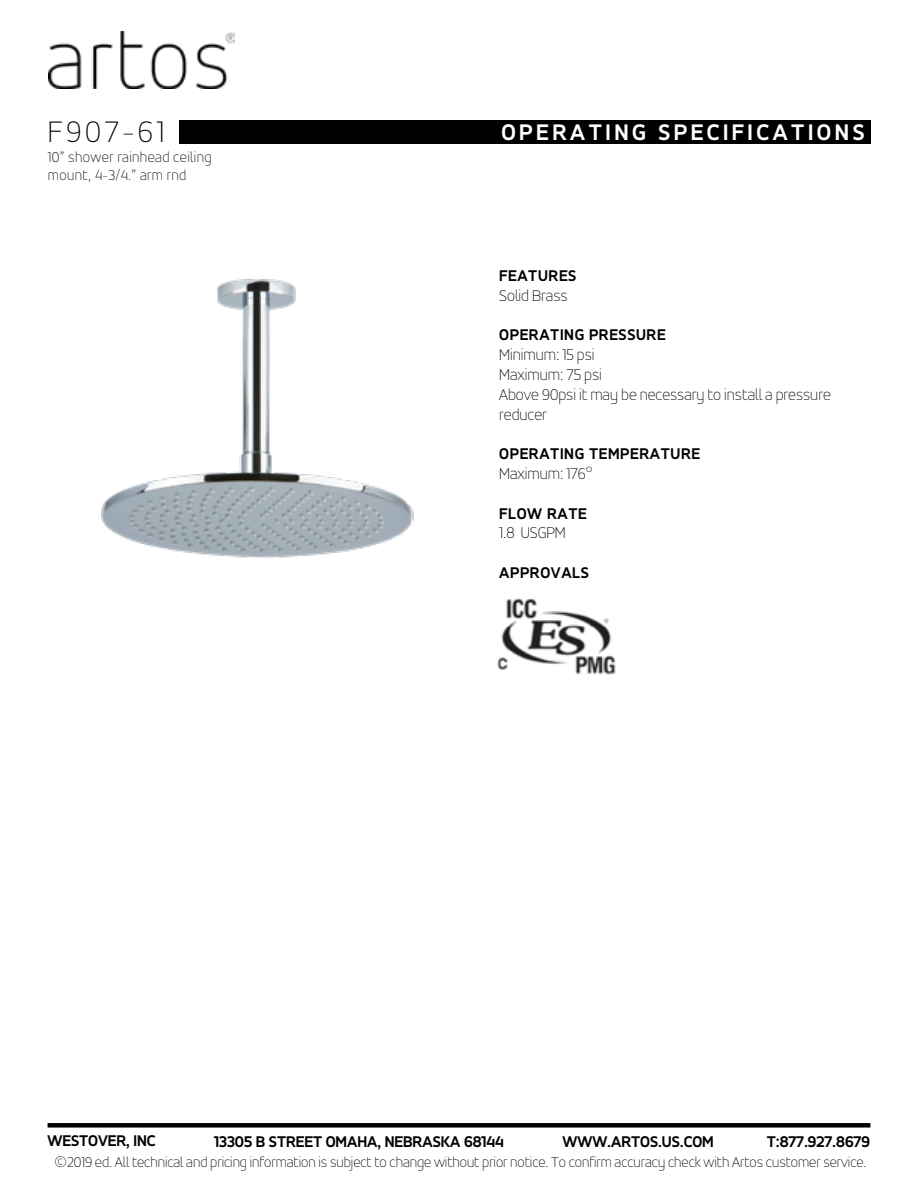
<style>
.page{position:relative;width:918px;height:1188px;background:#fff}
.page>*{position:absolute;margin:0;border:0;box-sizing:border-box;transform-origin:0 0}
.t1{font:100 31.5px "Accord Alternate";letter-spacing:.12em;color:#000}
.t2{font:700 24px "Accord Alternate";letter-spacing:.15em;color:#fff}
.t3{font:100 16.5px/19.8px "Accord Alternate";color:#000}
.t4{font:700 16.5px "Accord Alternate";color:#000}
.t5{font:700 16.5px "Accord Alternate";letter-spacing:.04em;color:#000}
.t6{font:100 15px "Accord Alternate";color:#000}
.t7{font:100 15px/18px "Accord Alternate";letter-spacing:.03em;color:#000}
</style>
<div class="page">
<div style="left:48px;top:1123px;width:822px;height:5px;background:#000"></div>
<img style="left:49px;top:32px;width:185px;height:56px">
<div style="left:179px;top:120px;width:692px;height:24px;background:#000"></div>
<img style="left:497px;top:598px;width:119px;height:77px">
<img style="left:101px;top:279px;width:313px;height:279px">
<h1 class="t1" style="left:48px;top:114px;width:118px">F907-61</h1>
<h2 class="t2" style="left:501px;top:118px;width:365px">OPERATING SPECIFICATIONS</h2>
<p class="t7" style="left:48px;top:149px;width:165px">10” shower rainhead ceiling mount, 4-3/4.” arm rnd</p>
<p class="t5" style="left:499px;top:266px;width:79px">FEATURES</p>
<p class="t3" style="left:499px;top:285px;width:70px">Solid Brass</p>
<p class="t5" style="left:499px;top:325px;width:168px">OPERATING PRESSURE</p>
<p class="t3" style="left:499px;top:345px;width:333px">Minimum: 15 psi<br>Maximum: 75 psi<br>Above 90psi it may be necessary to install a pressure reducer</p>
<p class="t5" style="left:499px;top:444px;width:202px">OPERATING TEMPERATURE</p>
<p class="t3" style="left:499px;top:464px;width:95px">Maximum: 176°</p>
<p class="t5" style="left:499px;top:504px;width:89px">FLOW RATE</p>
<p class="t3" style="left:499px;top:523px;width:68px">1.8 USGPM</p>
<p class="t5" style="left:499px;top:563px;width:91px">APPROVALS</p>
<p class="t4" style="left:48px;top:1131px;width:110px">WESTOVER, INC</p>
<p class="t4" style="left:214px;top:1132px;width:291px">13305 B STREET OMAHA, NEBRASKA 68144</p>
<p class="t4" style="left:563px;top:1132px;width:153px">WWW.ARTOS.US.COM</p>
<p class="t4" style="left:767px;top:1132px;width:105px">T:877.927.8679</p>
<p class="t6" style="left:54px;top:1153px;width:814px">©2019 ed. All technical and pricing information is subject to change without prior notice. To confirm accuracy check with Artos customer service.</p>
</div>
